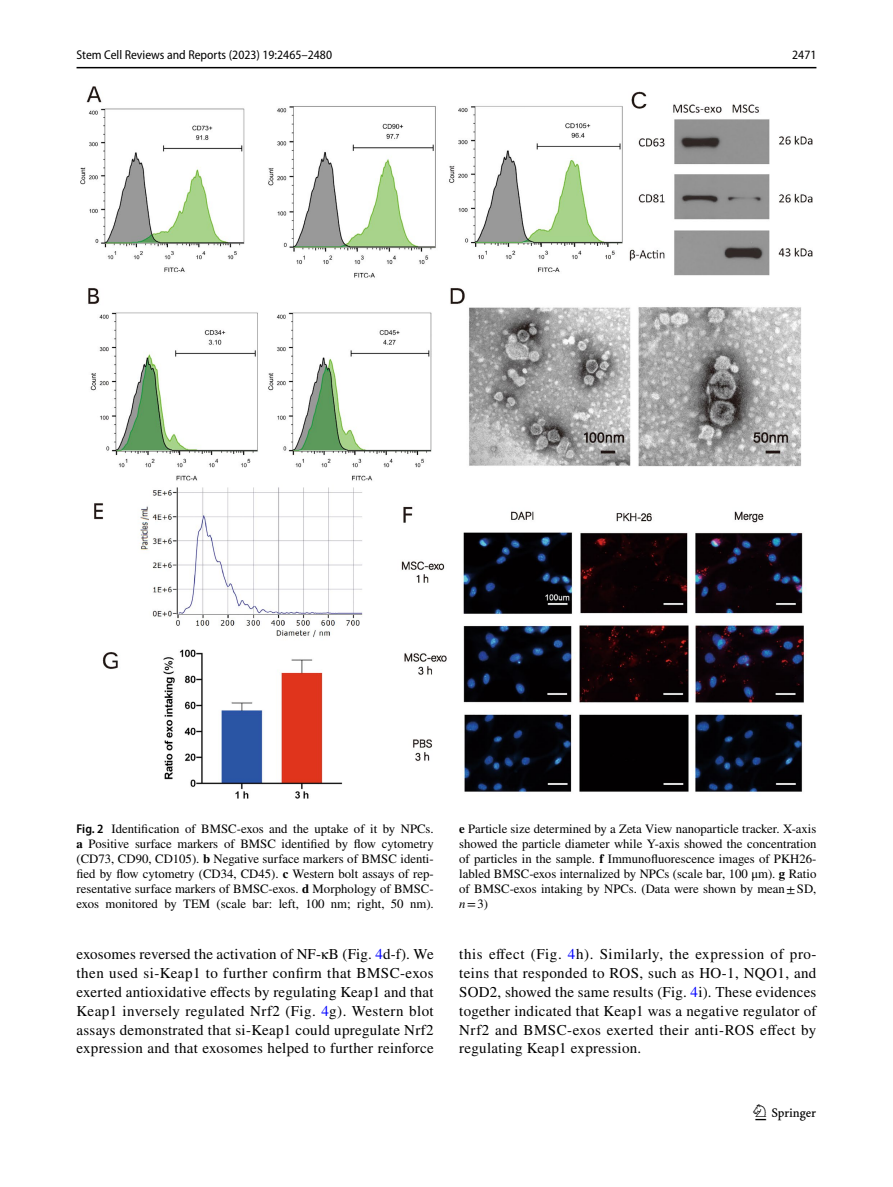
<style>
.page{position:relative;width:893px;height:1187px;background:#fff}
.page>*{position:absolute;margin:0;border:0;box-sizing:border-box;transform-origin:0 0}
.t1{font:22.5px "Springnew Regular 3";color:#000}
.t2{font:15px/18.8px "STIX";letter-spacing:.02em;color:#000;text-align:justify}
.t3{font:12.75px/15px "STIX";color:#000;text-align:justify}
.t4{font:semi-condensed 12.75px "Myriad Pro";color:#000}
.s1{font-family:"Myriad Pro";font-weight:600;font-stretch:semi-condensed}
.s2{font-weight:700}
.s3{font-style:italic}
.s4{color:#00f}
</style>
<div class="page">
<hr style="left:77px;top:67px;width:739px;height:1px;background:#000">
<img style="left:81px;top:87px;width:731px;height:711px">
<p class="t4" style="left:77px;top:48px;width:257px">Stem Cell Reviews and Reports (2023) 19:2465–2480</p>
<p class="t4" style="left:792px;top:48px;width:26px">2471</p>
<p class="t3" style="left:77px;top:822px;width:359px"><span class="s1">Fig. 2</span> Identification of BMSC-exos and the uptake of it by NPCs. <span class="s2">a</span> Positive surface markers of BMSC identified by flow cytometry (CD73, CD90, CD105). <span class="s2">b</span> Negative surface markers of BMSC identi&shy;fied by flow cytometry (CD34, CD45). <span class="s2">c</span> Western bolt assays of rep&shy;resentative surface markers of BMSC-exos. <span class="s2">d</span> Morphology of BMSC&shy;exos monitored by TEM (scale bar: left, 100 nm; right, 50 nm).</p>
<p class="t3" style="left:459px;top:822px;width:359px"><span class="s2">e</span> Particle size determined by a Zeta View nanoparticle tracker. X-axis showed the particle diameter while Y-axis showed the concentration of particles in the sample. <span class="s2">f</span> Immunofluorescence images of PKH26- labled BMSC-exos internalized by NPCs (scale bar, 100 μm). <span class="s2">g</span> Ratio of BMSC-exos intaking by NPCs. (Data were shown by mean±SD, <span class="s3">n</span>=3)</p>
<p class="t2" style="left:77px;top:946px;width:359px">exosomes reversed the activation of NF-κB (Fig. <span class="s4">4</span>d-f). We then used si-Keap1 to further confirm that BMSC-exos exerted antioxidative effects by regulating Keap1 and that Keap1 inversely regulated Nrf2 (Fig. <span class="s4">4</span>g). Western blot assays demonstrated that si-Keap1 could upregulate Nrf2 expression and that exosomes helped to further reinforce</p>
<p class="t2" style="left:459px;top:946px;width:359px">this effect (Fig. <span class="s4">4</span>h). Similarly, the expression of pro&shy;teins that responded to ROS, such as HO-1, NQO1, and SOD2, showed the same results (Fig. <span class="s4">4</span>i). These evidences together indicated that Keap1 was a negative regulator of Nrf2 and BMSC-exos exerted their anti-ROS effect by regulating Keap1 expression.</p>
<h1 class="t1" style="left:755px;top:1104px;width:62px">1 3</h1>
</div>
